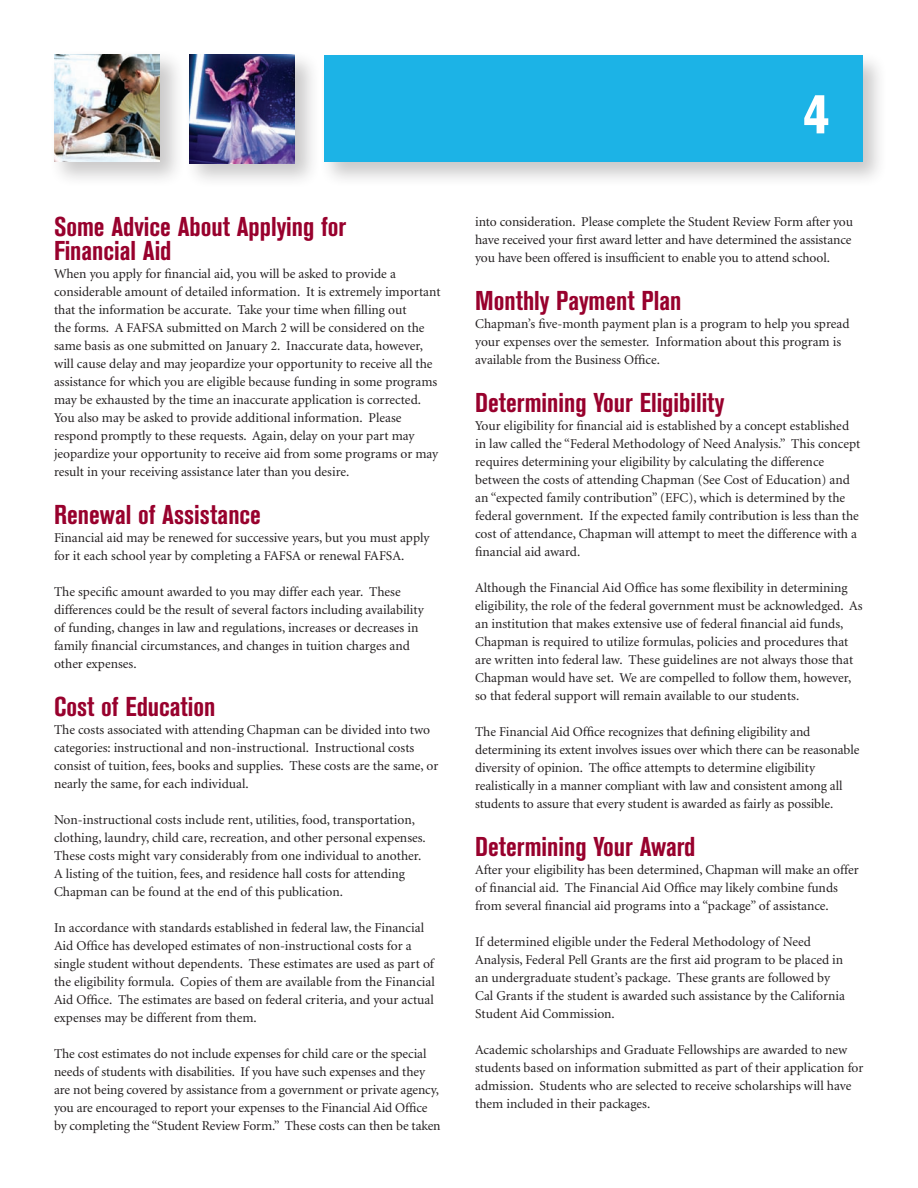
<style>
.page{position:relative;width:918px;height:1188px;background:#fff}
.page>*{position:absolute;margin:0;border:0;box-sizing:border-box;transform-origin:0 0}
.t1{font:800 condensed 54px "Akzidenz Grotesk BE";color:#fff}
.t2{font:700 condensed 27px "Akzidenz Grotesk BE";color:#98012d}
.t3{font:13.5px/18px "Minion";color:#231f20}
</style>
<div class="page">
<div style="left:319px;top:51px;width:569px;height:137px;background:#231f20;opacity:.24"></div>
<div style="left:324px;top:56px;width:538px;height:106px;background:#1cb3e6"></div>
<div style="left:49px;top:49px;width:137px;height:138px;background:#231f20;opacity:.24"></div>
<img style="left:54px;top:54px;width:106px;height:108px">
<div style="left:184px;top:50px;width:137px;height:139px;background:#231f20;opacity:.24"></div>
<img style="left:189px;top:54px;width:106px;height:109px">
<p class="t2" style="left:54px;top:211px;width:294px">Some Advice About Applying for</p>
<p class="t2" style="left:54px;top:235px;width:119px">Financial Aid</p>
<p class="t3" style="left:54px;top:265px;width:388px">When you apply for financial aid, you will be asked to provide a considerable amount of detailed information. It is extremely important that the information be accurate. Take your time when filling out<br>the forms. A FAFSA submitted on March 2 will be considered on the same basis as one submitted on January 2. Inaccurate data, however, will cause delay and may jeopardize your opportunity to receive all the assistance for which you are eligible because funding in some programs may be exhausted by the time an inaccurate application is corrected.</p>
<p class="t3" style="left:54px;top:409px;width:386px">You also may be asked to provide additional information. Please respond promptly to these requests. Again, delay on your part may jeopardize your opportunity to receive aid from some programs or may result in your receiving assistance later than you desire.</p>
<p class="t2" style="left:54px;top:499px;width:208px">Renewal of Assistance</p>
<p class="t3" style="left:54px;top:529px;width:377px">Financial aid may be renewed for successive years, but you must apply for it each school year by completing a FAFSA or renewal FAFSA.</p>
<p class="t3" style="left:54px;top:583px;width:371px">The specific amount awarded to you may differ each year. These differences could be the result of several factors including availability of funding, changes in law and regulations, increases or decreases in family financial circumstances, and changes in tuition charges and other expenses.</p>
<p class="t2" style="left:54px;top:691px;width:163px">Cost of Education</p>
<p class="t3" style="left:54px;top:721px;width:386px">The costs associated with attending Chapman can be divided into two categories: instructional and non-instructional. Instructional costs consist of tuition, fees, books and supplies. These costs are the same, or nearly the same, for each individual.</p>
<p class="t3" style="left:54px;top:811px;width:373px">Non-instructional costs include rent, utilities, food, transportation, clothing, laundry, child care, recreation, and other personal expenses.<br>These costs might vary considerably from one individual to another.<br>A listing of the tuition, fees, and residence hall costs for attending Chapman can be found at the end of this publication.</p>
<p class="t3" style="left:54px;top:919px;width:382px">In accordance with standards established in federal law, the Financial Aid Office has developed estimates of non-instructional costs for a single student without dependents. These estimates are used as part of the eligibility formula. Copies of them are available from the Financial Aid Office. The estimates are based on federal criteria, and your actual expenses may be different from them.</p>
<p class="t3" style="left:54px;top:1045px;width:388px">The cost estimates do not include expenses for child care or the special needs of students with disabilities. If you have such expenses and they are not being covered by assistance from a government or private agency, you are encouraged to report your expenses to the Financial Aid Office by completing the “Student Review Form.” These costs can then be taken</p>
<p class="t1" style="left:802px;top:83px;width:28px">4</p>
<p class="t3" style="left:475px;top:213px;width:379px;text-align:justify">into consideration. Please complete the Student Review Form after you have received your first award letter and have determined the assistance you have been offered is insufficient to enable you to attend school.</p>
<p class="t2" style="left:475px;top:285px;width:208px">Monthly Payment Plan</p>
<p class="t3" style="left:475px;top:315px;width:376px">Chapman’s five-month payment plan is a program to help you spread your expenses over the semester. Information about this program is available from the Business Office.</p>
<p class="t2" style="left:475px;top:387px;width:251px">Determining Your Eligibility</p>
<p class="t3" style="left:475px;top:417px;width:387px">Your eligibility for financial aid is established by a concept established in law called the “Federal Methodology of Need Analysis.” This concept requires determining your eligibility by calculating the difference between the costs of attending Chapman (See Cost of Education) and an “expected family contribution” (EFC), which is determined by the federal government. If the expected family contribution is less than the cost of attendance, Chapman will attempt to meet the difference with a financial aid award.</p>
<p class="t3" style="left:475px;top:579px;width:389px">Although the Financial Aid Office has some flexibility in determining eligibility, the role of the federal government must be acknowledged. As an institution that makes extensive use of federal financial aid funds, Chapman is required to utilize formulas, policies and procedures that are written into federal law. These guidelines are not always those that Chapman would have set. We are compelled to follow them, however, so that federal support will remain available to our students.</p>
<p class="t3" style="left:475px;top:723px;width:386px">The Financial Aid Office recognizes that defining eligibility and determining its extent involves issues over which there can be reasonable diversity of opinion. The office attempts to determine eligibility realistically in a manner compliant with law and consistent among all students to assure that every student is awarded as fairly as possible.</p>
<p class="t2" style="left:475px;top:831px;width:222px">Determining Your Award</p>
<p class="t3" style="left:475px;top:861px;width:385px">After your eligibility has been determined, Chapman will make an offer of financial aid. The Financial Aid Office may likely combine funds from several financial aid programs into a “package” of assistance.</p>
<p class="t3" style="left:475px;top:933px;width:371px">If determined eligible under the Federal Methodology of Need Analysis, Federal Pell Grants are the first aid program to be placed in an undergraduate student’s package. These grants are followed by Cal Grants if the student is awarded such assistance by the California Student Aid Commission.</p>
<p class="t3" style="left:475px;top:1041px;width:390px">Academic scholarships and Graduate Fellowships are awarded to new students based on information submitted as part of their application for admission. Students who are selected to receive scholarships will have them included in their packages.</p>
</div>
